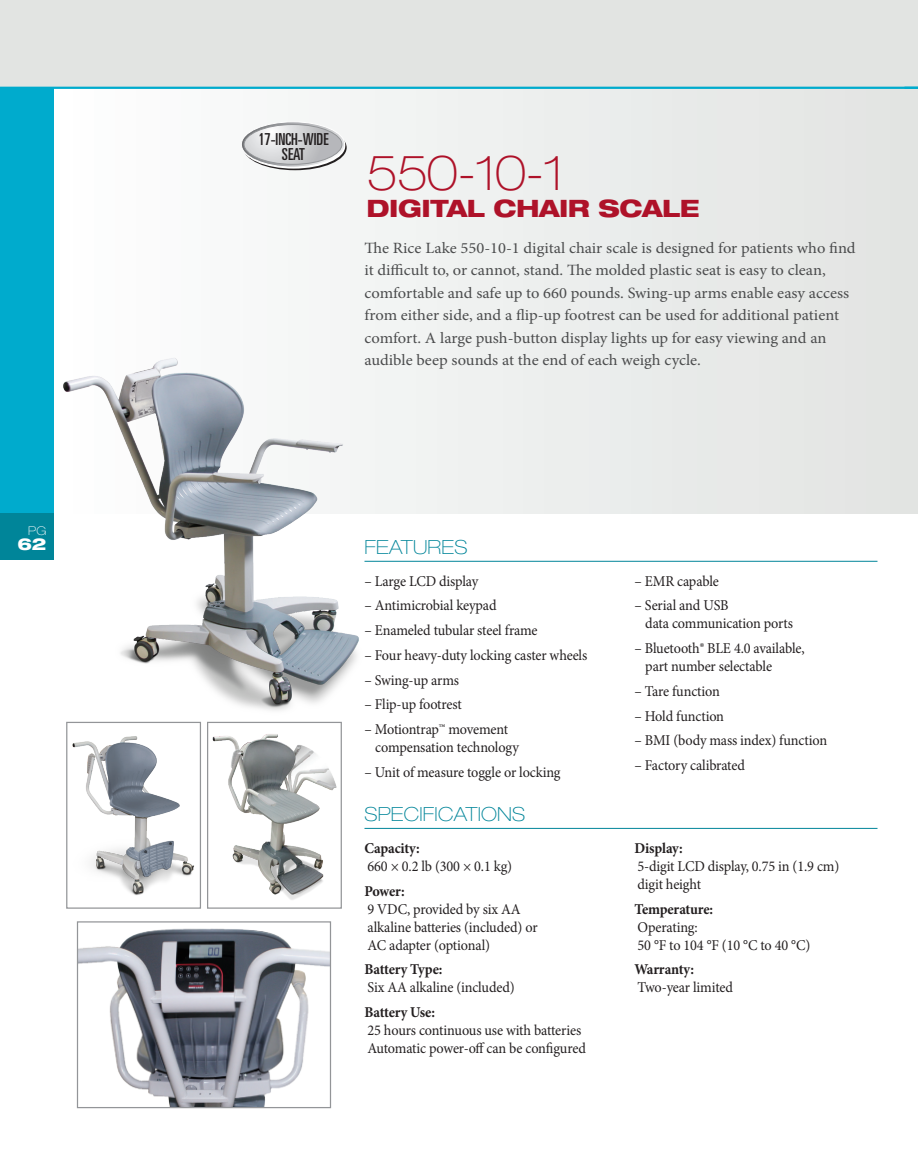
<style>
.page{position:relative;width:918px;height:1175px;background:#fff}
.page>*{position:absolute;margin:0;border:0;box-sizing:border-box;transform-origin:0 0}
.t1{font:100 expanded 48px "Helvetica Neue LT Std";color:#ae1229}
.t2{font:800 expanded 24px "Helvetica Neue LT Std";letter-spacing:-.02em;color:#ae1229}
.t3{font:100 expanded 19.5px "Helvetica Neue LT Std";letter-spacing:.01em;color:#008599}
.t4{font:ultra-condensed 16.5px/15px "Univers LT Std";color:#231f20;text-align:center}
.t5{font:800 expanded 16.5px "Helvetica Neue LT Std";color:#fff}
.t6{font:15.6px/22.5px "Minion Pro";color:#4b4c4d;scale:1.05 1}
.t7{font:15px/18px "Minion Pro";letter-spacing:-.01em;color:#231f20;scale:.95 1}
.t8{font:700 15px "Minion Pro";letter-spacing:-.015em;color:#231f20;scale:.95 1}
.t9{font:100 expanded 12px "Helvetica Neue LT Std";color:#fff}
</style>
<div class="page">
<div style="left:49px;top:88px;width:869px;height:425px;background:linear-gradient(to right,#fefefe,#e1e3e2)"></div>
<div style="left:0;top:0;width:918px;height:88px;background:#e2e4e2"></div>
<img style="left:54px;top:340px;width:345px;height:371px">
<img style="left:212px;top:734px;width:125px;height:166px">
<div style="left:207px;top:721px;width:135px;height:187px;border:1px solid #939598"></div>
<img style="left:79px;top:928px;width:250px;height:178px">
<div style="left:77px;top:921px;width:254px;height:187px;border:1px solid #939598"></div>
<hr style="left:364px;top:561px;width:514px;height:1px;background:#008599">
<hr style="left:364px;top:828px;width:514px;height:1px;background:#008599">
<svg style="left:241px;top:122px;width:104px;height:45px"></svg>
<div style="left:244px;top:124px;width:98px;height:41px;border:1px solid #939598;border-radius:50%"></div>
<div style="left:0;top:88px;width:54px;height:425px;background:#00abcd"></div>
<div style="left:0;top:513px;width:54px;height:47px;background:#008599"></div>
<hr style="left:0;top:87px;width:918px;height:2px;background:#00abcd">
<img style="left:72px;top:736px;width:122px;height:159px">
<div style="left:66px;top:721px;width:135px;height:187px;border:1px solid #939598"></div>
<p class="t9" style="left:28px;top:524px;width:20px">PG</p>
<p class="t5" style="left:17px;top:534px;width:30px">62</p>
<p class="t4" style="left:258px;top:132px;width:72px">17-INCH-WIDE<br>SEAT</p>
<h1 class="t1" style="left:367px;top:144px;width:199px">550-10-1</h1>
<h2 class="t2" style="left:367px;top:193px;width:334px">DIGITAL CHAIR SCALE</h2>
<p class="t6" style="left:364px;top:236px;width:469px">The Rice Lake 550-10-1 digital chair scale is designed for patients who find it difficult to, or cannot, stand. The molded plastic seat is easy to clean, comfortable and safe up to 660 pounds. Swing-up arms enable easy access from either side, and a flip-up footrest can be used for additional patient comfort. A large push-button display lights up for easy viewing and an audible beep sounds at the end of each weigh cycle.</p>
<h3 class="t3" style="left:364px;top:535px;width:104px">FEATURES</h3>
<p class="t7" style="left:364px;top:572px;width:121px">– Large LCD display</p>
<p class="t7" style="left:364px;top:596px;width:141px">– Antimicrobial keypad</p>
<p class="t7" style="left:364px;top:621px;width:184px">– Enameled tubular steel frame</p>
<p class="t7" style="left:364px;top:646px;width:236px">– Four heavy-duty locking caster wheels</p>
<p class="t7" style="left:364px;top:671px;width:101px">– Swing-up arms</p>
<p class="t7" style="left:364px;top:695px;width:104px">– Flip-up footrest</p>
<p class="t7" style="left:375px;top:720px;width:153px;text-indent:-11px">– Motiontrap™ movement compensation technology</p>
<p class="t7" style="left:364px;top:763px;width:208px">– Unit of measure toggle or locking</p>
<h3 class="t3" style="left:364px;top:802px;width:162px">SPECIFICATIONS</h3>
<p class="t8" style="left:364px;top:837px;width:60px">Capacity:</p>
<p class="t7" style="left:368px;top:857px;width:154px">660 × 0.2 lb (300 × 0.1 kg)</p>
<p class="t8" style="left:364px;top:880px;width:44px">Power:</p>
<p class="t7" style="left:368px;top:899px;width:181px">9 VDC, provided by six AA alkaline batteries (included) or<br>AC adapter (optional)</p>
<p class="t8" style="left:364px;top:959px;width:83px">Battery Type:</p>
<p class="t7" style="left:368px;top:978px;width:156px">Six AA alkaline (included)</p>
<p class="t8" style="left:364px;top:1001px;width:76px">Battery Use:</p>
<p class="t7" style="left:368px;top:1021px;width:231px">25 hours continuous use with batteries<br>Automatic power-off can be configured</p>
<p class="t7" style="left:634px;top:572px;width:90px">– EMR capable</p>
<p class="t7" style="left:645px;top:596px;width:157px;text-indent:-11px">– Serial and USB<br>data communication ports</p>
<p class="t7" style="left:645px;top:639px;width:169px;text-indent:-11px">– Bluetooth® BLE 4.0 available, part number selectable</p>
<p class="t7" style="left:634px;top:682px;width:92px">– Tare function</p>
<p class="t7" style="left:634px;top:707px;width:96px">– Hold function</p>
<p class="t7" style="left:634px;top:731px;width:204px">– BMI (body mass index) function</p>
<p class="t7" style="left:634px;top:756px;width:118px">– Factory calibrated</p>
<p class="t8" style="left:635px;top:837px;width:52px">Display:</p>
<p class="t7" style="left:638px;top:857px;width:214px">5-digit LCD display, 0.75 in (1.9 cm) digit height</p>
<p class="t8" style="left:635px;top:898px;width:84px">Temperature:</p>
<p class="t7" style="left:638px;top:917px;width:183px">Operating:<br>50 °F to 104 °F (10 °C to 40 °C)</p>
<p class="t8" style="left:635px;top:959px;width:64px">Warranty:</p>
<p class="t7" style="left:638px;top:978px;width:102px">Two-year limited</p>
</div>
